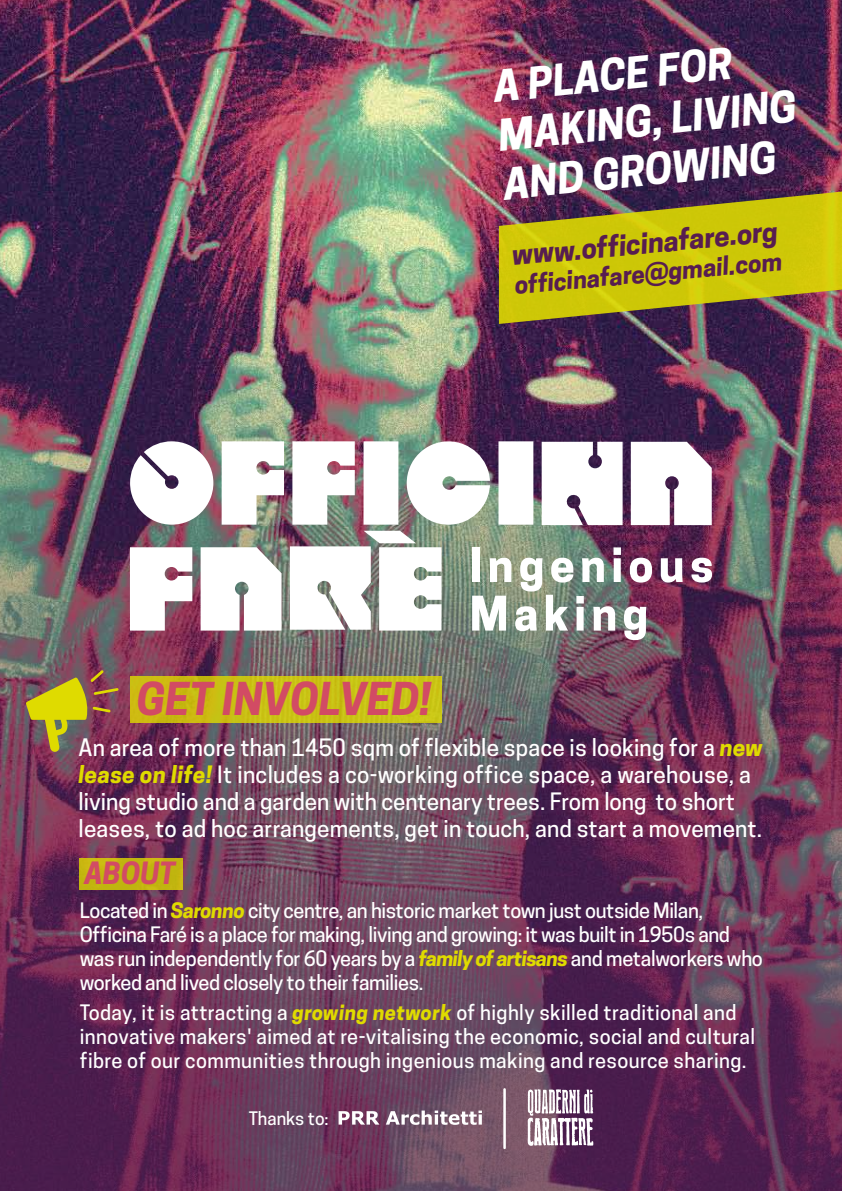
<style>
.page{position:relative;width:842px;height:1191px;background:#fff}
.page>*{position:absolute;margin:0;border:0;box-sizing:border-box;transform-origin:0 0}
.t1{font:italic 700 42.55px "Cooper Hewitt";color:#d24b64}
.t2{font:italic 700 40.85px/49.1px "Cooper Hewitt";color:#fff}
.t3{font:italic 700 28.8px "Cooper Hewitt";color:#d24b64}
.t4{font:italic 700 27.45px "Cooper Hewitt";color:#571d50}
.t5{font:italic 700 24.1px "Cooper Hewitt";color:#571d50}
.t6{font:500 22.5px/27px "Cooper Hewitt";letter-spacing:.01em;color:#fff}
.t7{font:500 20px/24px "Cooper Hewitt";letter-spacing:-.015em;color:#fff}
.t8{font:500 20px/24px "Cooper Hewitt";letter-spacing:.02em;color:#fff}
.t9{font:500 17.5px "Cooper Hewitt";color:#fff}
.s1{font-weight:700;font-style:italic;color:#dfdb00}
</style>
<div class="page">
<img style="left:0;top:0;width:842px;height:130px">
<img style="left:0;top:130px;width:842px;height:1061px">
<svg style="left:499px;top:189px;width:343px;height:135px;background:#ad9e1c"></svg>
<svg style="left:26px;top:670px;width:93px;height:82px;background:#977440"></svg>
<div style="left:130px;top:676px;width:311px;height:46px;background:#cac113"></div>
<div style="left:80px;top:858px;width:103px;height:31px;background:#c1b50f"></div>
<div style="left:363px;top:441px;width:35px;height:83px;background:#fff"></div>
<div style="left:498px;top:441px;width:35px;height:83px;background:#fff"></div>
<svg style="left:130px;top:441px;width:83px;height:83px"></svg>
<svg style="left:222px;top:441px;width:62px;height:83px"></svg>
<svg style="left:542px;top:442px;width:81px;height:83px"></svg>
<svg style="left:292px;top:441px;width:63px;height:83px"></svg>
<svg style="left:407px;top:441px;width:83px;height:84px"></svg>
<svg style="left:631px;top:442px;width:81px;height:83px"></svg>
<svg style="left:130px;top:547px;width:62px;height:83px"></svg>
<svg style="left:201px;top:547px;width:81px;height:83px"></svg>
<svg style="left:290px;top:531px;width:151px;height:99px"></svg>
<svg style="left:661px;top:558px;width:22px;height:24px"></svg>
<svg style="left:691px;top:557px;width:21px;height:25px"></svg>
<svg style="left:472px;top:547px;width:180px;height:93px"></svg>
<svg style="left:339px;top:1111px;width:40px;height:13px"></svg>
<svg style="left:386px;top:1110px;width:96px;height:14px"></svg>
<hr style="left:503px;top:1089px;width:3px;height:59px;background:#fff">
<svg style="left:528px;top:1089px;width:66px;height:56px"></svg>
<h2 class="t2" style="left:491px;top:63px;width:301px;rotate:-6deg">A PLACE FOR<br>MAKING, LIVING<br>AND GROWING</h2>
<h3 class="t4" style="left:511px;top:238px;width:268px;rotate:-5deg">www.officinafare.org</h3>
<p class="t5" style="left:514px;top:270px;width:270px;rotate:-5deg">officinafare@gmail.com</p>
<h1 class="t1" style="left:137px;top:674px;width:296px">GET INVOLVED!</h1>
<p class="t6" style="left:79px;top:733px;width:686px">An area of more than 1450 sqm of flexible space is looking for a <span class="s1">new lease on life!</span> It includes a co-working office space, a warehouse, a living studio and a garden with centenary trees. From long to short leases, to ad hoc arrangements, get in touch, and start a movement.</p>
<h3 class="t3" style="left:84px;top:856px;width:93px">ABOUT</h3>
<p class="t7" style="left:80px;top:898px;width:684px">Located in <span class="s1">Saronno</span> city centre, an historic market town just outside Milan, Officina Faré is a place for making, living and growing: it was built in 1950s and was run independently for 60 years by a <span class="s1">family of artisans</span> and metalworkers who worked and lived closely to their families.</p>
<p class="t8" style="left:80px;top:1000px;width:677px">Today, it is attracting a <span class="s1">growing network</span> of highly skilled traditional and innovative makers' aimed at re-vitalising the economic, social and cultural fibre of our communities through ingenious making and resource sharing.</p>
<p class="t9" style="left:249px;top:1107px;width:82px">Thanks to:</p>
</div>
